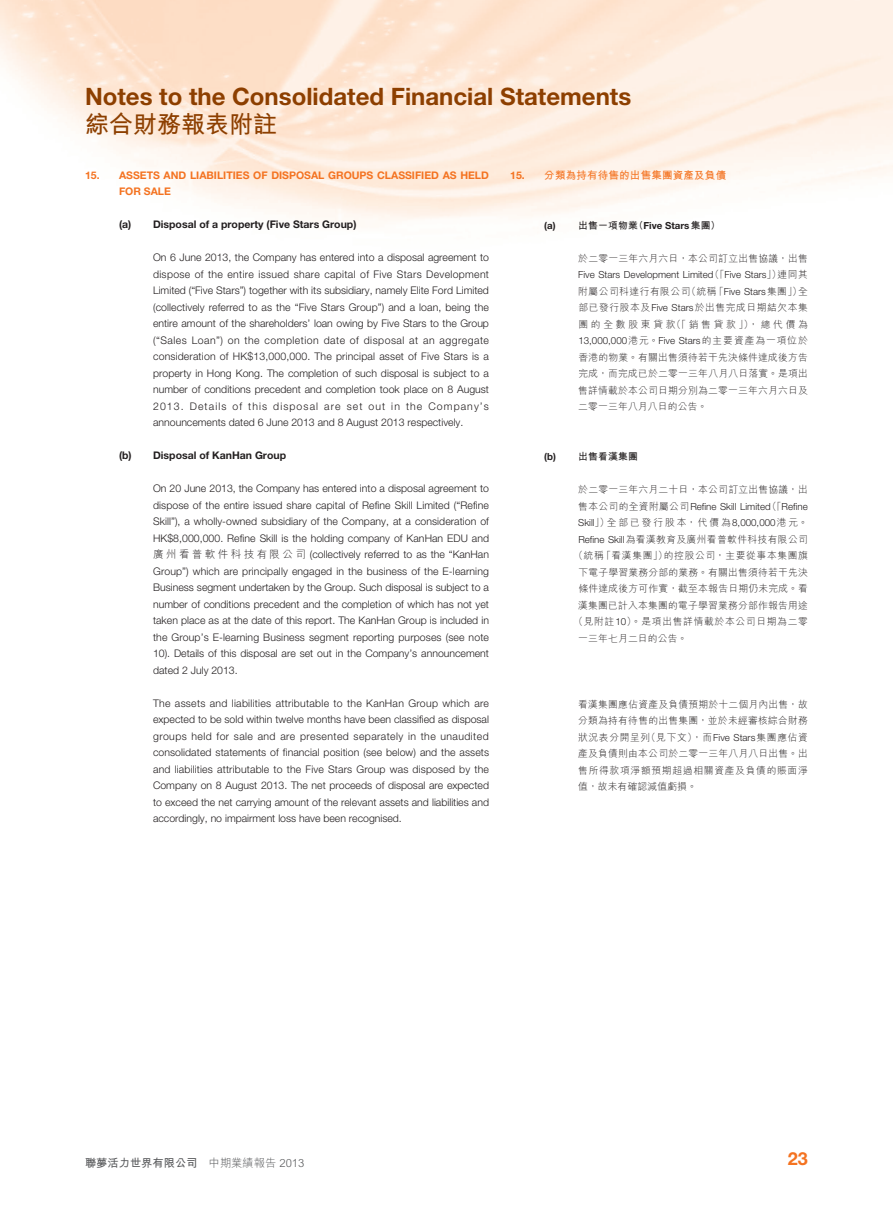
<style>
.page{position:relative;width:893px;height:1212px;background:#fff}
.page>*{position:absolute;margin:0;border:0;box-sizing:border-box;transform-origin:0 0}
.t1{font:700 24px "Helvetica Neue LT Std";color:#8d3f00}
.t2{font:700 24px "M Hei HK";color:#8d3f00}
.t3{font:700 18px "Helvetica Neue LT Std";color:#f47321}
.t4{font:300 11.25px "M Hei HK";color:#57585a}
.t5{font:300 10.5px/16.5px "Helvetica Neue LT Std";color:#231f20;text-align:justify}
.t6{font:700 10.5px/16.5px "Helvetica Neue LT Std";color:#f47321}
.t7{font:700 10.5px "Helvetica Neue LT Std";color:#231f20}
.t8{font:700 10.5px "M Hei HK";letter-spacing:.02em;color:#f47321}
.t9{font:300 9.75px/16.5px "M Hei HK";letter-spacing:.03em;color:#231f20;text-align:justify}
.t10{font:300 9.75px "Helvetica Neue LT Std";color:#231f20}
.t11{font:300 9.75px "M Hei HK";letter-spacing:.195em;color:#231f20}
.t12{font:300 9.75px "M Hei HK";letter-spacing:.065em;color:#231f20}
.t13{font:300 9.75px "M Hei HK";letter-spacing:.07em;color:#231f20}
.t14{font:700 9.75px "Helvetica Neue LT Std";color:#231f20}
.t15{font:700 9.75px "M Hei HK";letter-spacing:.02em;color:#231f20}
.s1{font-family:"M Hei HK"}
.s2{font-family:"Helvetica Neue LT Std"}
.s3{font-weight:700}
</style>
<div class="page">
<h1 class="t1" style="left:85px;top:82px;width:548px">Notes to the Consolidated Financial Statements</h1>
<h1 class="t2" style="left:85px;top:107px;width:193px">綜合財務報表附註</h1>
<p class="t6" style="left:119px;top:167px;width:371px;text-indent:-34px">15. ASSETS AND LIABILITIES OF DISPOSAL GROUPS CLASSIFIED AS HELD<br>FOR SALE</p>
<p class="t7" style="left:119px;top:218px;width:239px">(a) Disposal of a property (Five Stars Group)</p>
<p class="t5" style="left:153px;top:249px;width:338px">On 6 June 2013, the Company has entered into a disposal agreement to dispose of the entire issued share capital of Five Stars Development Limited (“Five Stars”) together with its subsidiary, namely Elite Ford Limited (collectively referred to as the “Five Stars Group”) and a loan, being the entire amount of the shareholders’ loan owing by Five Stars to the Group (“Sales Loan”) on the completion date of disposal at an aggregate consideration of HK$13,000,000. The principal asset of Five Stars is a property in Hong Kong. The completion of such disposal is subject to a number of conditions precedent and completion took place on 8 August 2013. Details of this disposal are set out in the Company’s announcements dated 6 June 2013 and 8 August 2013 respectively.</p>
<p class="t7" style="left:119px;top:449px;width:169px">(b) Disposal of KanHan Group</p>
<p class="t5" style="left:153px;top:480px;width:337px">On 20 June 2013, the Company has entered into a disposal agreement to dispose of the entire issued share capital of Refine Skill Limited (“Refine Skill”), a wholly-owned subsidiary of the Company, at a consideration of HK$8,000,000. Refine Skill is the holding company of KanHan EDU and<span class="s1">廣州看普軟件科技有限公司</span> (collectively referred to as the “KanHan Group”) which are principally engaged in the business of the E-learning Business segment undertaken by the Group. Such disposal is subject to a number of conditions precedent and the completion of which has not yet taken place as at the date of this report. The KanHan Group is included in the Group’s E-learning Business segment reporting purposes (see note 10). Details of this disposal are set out in the Company’s announcement dated 2 July 2013.</p>
<p class="t5" style="left:153px;top:694px;width:337px">The assets and liabilities attributable to the KanHan Group which are expected to be sold within twelve months have been classified as disposal groups held for sale and are presented separately in the unaudited consolidated statements of financial position (see below) and the assets and liabilities attributable to the Five Stars Group was disposed by the Company on 8 August 2013. The net proceeds of disposal are expected to exceed the net carrying amount of the relevant assets and liabilities and accordingly, no impairment loss have been recognised.</p>
<p class="t8" style="left:510px;top:168px;width:217px"><span class="s2">15.</span> 分類為持有待售的出售集團資產及負債</p>
<p class="t14" style="left:544px;top:219px;width:177px">(a) <span class="s1">出售一項物業（</span>Five Stars<span class="s1">集團）</span></p>
<p class="t9" style="left:578px;top:250px;width:231px">於二零一三年六月六日，本公司訂立出售協議，出售</p>
<p class="t10" style="left:578px;top:269px;width:231px">Five Stars Development Limited<span class="s1">（「</span>Five Stars<span class="s1">」）連同其</span></p>
<p class="t9" style="left:578px;top:283px;width:231px">附屬公司科達行有限公司（統稱「<span class="s2">Five Stars</span>集團」）全部已發行股本及<span class="s2">Five Stars</span>於出售完成日期結欠本集團的全數股東貸款（「銷售貸款」），總代價為</p>
<p class="t10" style="left:578px;top:335px;width:231px">13,000,000<span class="s1">港元。</span>Five Stars<span class="s1">的主要資產為一項位於</span></p>
<p class="t9" style="left:578px;top:349px;width:231px">香港的物業。有關出售須待若干先決條件達成後方告完成，而完成已於二零一三年八月八日落實。是項出售詳情載於本公司日期分別為二零一三年六月六日及二零一三年八月八日的公告。</p>
<p class="t15" style="left:544px;top:449px;width:95px"><span class="s2">(b)</span> 出售看漢集團</p>
<p class="t9" style="left:578px;top:481px;width:231px">於二零一三年六月二十日，本公司訂立出售協議，出</p>
<p class="t10" style="left:578px;top:500px;width:231px"><span class="s1">售本公司的全資附屬公司</span>Refine Skill Limited<span class="s1">（「</span>Refine</p>
<p class="t11" style="left:578px;top:517px;width:231px"><span class="s2">Skill</span>」）全部已發行股本，代價為<span class="s2">8,000,000</span>港元。</p>
<p class="t9" style="left:578px;top:530px;width:231px"><span class="s2">Refine Skill</span>為看漢教育及廣州看普軟件科技有限公司</p>
<p class="t12" style="left:573px;top:550px;width:236px">（統稱「看漢集團」）的控股公司，主要從事本集團旗</p>
<p class="t9" style="left:578px;top:563px;width:231px">下電子學習業務分部的業務。有關出售須待若干先決</p>
<p class="t9" style="left:578px;top:580px;width:231px">條件達成後方可作實，截至本報告日期仍未完成。看</p>
<p class="t9" style="left:578px;top:596px;width:231px">漢集團已計入本集團的電子學習業務分部作報告用途</p>
<p class="t13" style="left:573px;top:616px;width:236px">（見附註<span class="s2">10</span>）。是項出售詳情載於本公司日期為二零</p>
<p class="t9" style="left:578px;top:629px;width:111px">一三年七月二日的公告。</p>
<p class="t9" style="left:578px;top:695px;width:231px">看漢集團應佔資產及負債預期於十二個月內出售，故分類為持有待售的出售集團，並於未經審核綜合財務狀況表分開呈列（見下文），而<span class="s2">Five Stars</span>集團應佔資產及負債則由本公司於二零一三年八月八日出售。出售所得款項淨額預期超過相關資產及負債的賬面淨值，故未有確認減值虧損。</p>
<p class="t4" style="left:85px;top:1157px;width:221px"><span class="s3">聯夢活力世界有限公司</span>　中期業績報告 2013</p>
<h2 class="t3" style="left:788px;top:1148px;width:22px">23</h2>
</div>
